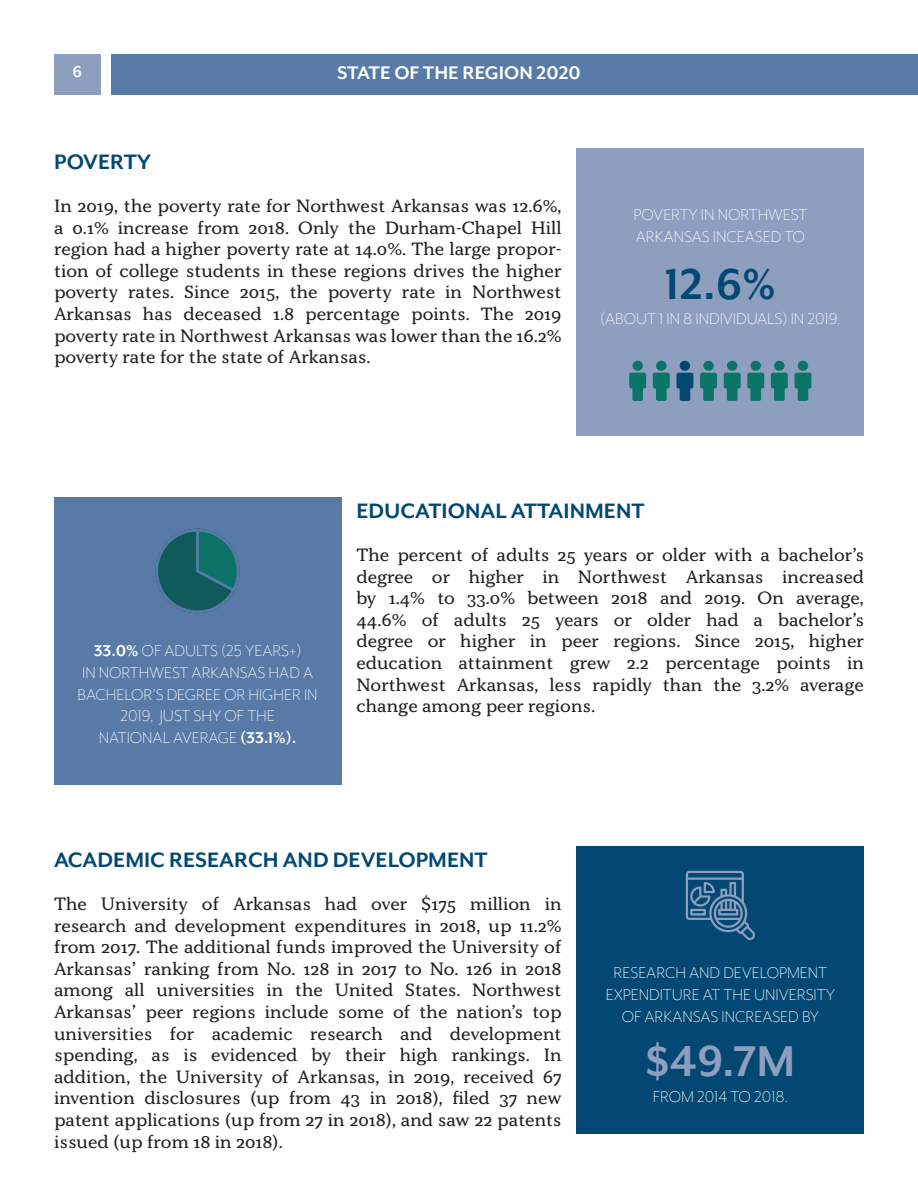
<style>
.page{position:relative;width:918px;height:1188px;background:#fff}
.page>*{position:absolute;margin:0;border:0;box-sizing:border-box;transform-origin:0 0}
.t1{font:700 49.5px "Mr Eaves Mod OT";color:#8e9ebf}
.t2{font:700 49.5px "Mr Eaves Mod OT";color:#024873}
.t3{font:700 24px "Mr Eaves Mod OT";color:#024873}
.t4{font:700 21px "Mr Eaves Mod OT";color:#fff}
.t5{font:18px/21.6px "Kopius";color:#231f20}
.t6{font:300 18px "Mr Eaves Mod OT";color:#fff}
.t7{font:700 18px "Mr Eaves Mod OT";color:#fff}
.s1{font-weight:700}
</style>
<div class="page">
<div style="left:54px;top:54px;width:46px;height:40px;background:#8e9ebf"></div>
<div style="left:111px;top:54px;width:807px;height:40px;background:#587aa6"></div>
<div style="left:577px;top:149px;width:287px;height:287px;background:#8e9ebf"></div>
<div style="left:54px;top:498px;width:287px;height:287px;background:#587aa6"></div>
<div style="left:577px;top:847px;width:287px;height:287px;background:#024873"></div>
<svg style="left:629px;top:373px;width:17px;height:28px"></svg>
<div style="left:632px;top:361px;width:11px;height:10px;background:#0a7468;border-radius:50%"></div>
<svg style="left:653px;top:373px;width:17px;height:28px"></svg>
<div style="left:656px;top:361px;width:11px;height:10px;background:#0a7468;border-radius:50%"></div>
<svg style="left:676px;top:373px;width:17px;height:28px"></svg>
<div style="left:680px;top:361px;width:10px;height:10px;background:#024873;border-radius:50%"></div>
<svg style="left:700px;top:373px;width:17px;height:28px"></svg>
<div style="left:703px;top:361px;width:11px;height:10px;background:#0a7468;border-radius:50%"></div>
<svg style="left:724px;top:373px;width:17px;height:28px"></svg>
<div style="left:727px;top:361px;width:10px;height:10px;background:#0a7468;border-radius:50%"></div>
<svg style="left:747px;top:373px;width:17px;height:28px"></svg>
<div style="left:751px;top:361px;width:10px;height:10px;background:#0a7468;border-radius:50%"></div>
<svg style="left:771px;top:373px;width:17px;height:28px"></svg>
<div style="left:774px;top:361px;width:11px;height:10px;background:#0a7468;border-radius:50%"></div>
<svg style="left:795px;top:373px;width:16px;height:28px"></svg>
<div style="left:798px;top:361px;width:10px;height:10px;background:#0a7468;border-radius:50%"></div>
<img style="left:155px;top:528px;width:85px;height:86px">
<svg style="left:686px;top:871px;width:69px;height:69px"></svg>
<p class="t7" style="left:72px;top:62px;width:11px">6</p>
<p class="t4" style="left:337px;top:62px;width:245px">STATE OF THE REGION 2020</p>
<p class="t3" style="left:54px;top:149px;width:99px">POVERTY</p>
<p class="t5" style="left:54px;top:195px;width:509px">In 2019, the poverty rate for Northwest Arkansas was 12.6%,</p>
<p class="t5" style="left:54px;top:216px;width:509px">a 0.1% increase from 2018. Only the Durham-Chapel Hill</p>
<p class="t5" style="left:54px;top:238px;width:509px">region had a higher poverty rate at 14.0%. The large propor&shy;tion of college students in these regions drives the higher</p>
<p class="t5" style="left:54px;top:281px;width:509px">poverty rates. Since 2015, the poverty rate in Northwest</p>
<p class="t5" style="left:54px;top:303px;width:509px">Arkansas has deceased 1.8 percentage points. The 2019</p>
<p class="t5" style="left:54px;top:324px;width:509px">poverty rate in Northwest Arkansas was lower than the 16.2%</p>
<p class="t5" style="left:54px;top:346px;width:318px">poverty rate for the state of Arkansas.</p>
<p class="t6" style="left:633px;top:205px;width:175px">POVERTY IN NORTHWEST</p>
<p class="t6" style="left:636px;top:227px;width:171px">ARKANSAS INCEASED TO</p>
<p class="t2" style="left:665px;top:257px;width:113px">12.6%</p>
<p class="t6" style="left:600px;top:309px;width:242px">(ABOUT 1 IN 8 INDIVIDUALS) IN 2019.</p>
<p class="t6" style="left:94px;top:641px;width:209px"><span class="s1">33.0%</span> OF ADULTS (25 YEARS+)</p>
<p class="t6" style="left:82px;top:663px;width:233px">IN NORTHWEST ARKANSAS HAD A</p>
<p class="t6" style="left:78px;top:685px;width:242px">BACHELOR’S DEGREE OR HIGHER IN</p>
<p class="t6" style="left:120px;top:706px;width:156px">2019, JUST SHY OF THE</p>
<p class="t6" style="left:99px;top:728px;width:199px">NATIONAL AVERAGE <span class="s1">(33.1%).</span></p>
<p class="t3" style="left:356px;top:498px;width:290px">EDUCATIONAL ATTAINMENT</p>
<p class="t5" style="left:356px;top:544px;width:509px">The percent of adults 25 years or older with a bachelor’s</p>
<p class="t5" style="left:356px;top:565px;width:509px">degree or higher in Northwest Arkansas increased by 1.4% to 33.0% between 2018 and 2019. On average,</p>
<p class="t5" style="left:356px;top:609px;width:509px">44.6% of adults 25 years or older had a bachelor’s</p>
<p class="t5" style="left:356px;top:630px;width:509px">degree or higher in peer regions. Since 2015, higher</p>
<p class="t5" style="left:356px;top:652px;width:509px">education attainment grew 2.2 percentage points in</p>
<p class="t5" style="left:356px;top:673px;width:509px">Northwest Arkansas, less rapidly than the 3.2% average</p>
<p class="t5" style="left:356px;top:695px;width:240px">change among peer regions.</p>
<p class="t3" style="left:54px;top:847px;width:435px">ACADEMIC RESEARCH AND DEVELOPMENT</p>
<p class="t5" style="left:54px;top:893px;width:509px">The University of Arkansas had over $175 million in</p>
<p class="t5" style="left:54px;top:914px;width:509px">research and development expenditures in 2018, up 11.2% from 2017. The additional funds improved the University of</p>
<p class="t5" style="left:54px;top:958px;width:509px">Arkansas’ ranking from No. 128 in 2017 to No. 126 in 2018 among all universities in the United States. Northwest</p>
<p class="t5" style="left:54px;top:1001px;width:509px">Arkansas’ peer regions include some of the nation’s top</p>
<p class="t5" style="left:54px;top:1022px;width:509px">universities for academic research and development</p>
<p class="t5" style="left:54px;top:1044px;width:509px">spending, as is evidenced by their high rankings. In</p>
<p class="t5" style="left:54px;top:1066px;width:509px">addition, the University of Arkansas, in 2019, received 67</p>
<p class="t5" style="left:54px;top:1087px;width:509px">invention disclosures (up from 43 in 2018), filed 37 new</p>
<p class="t5" style="left:54px;top:1109px;width:509px">patent applications (up from 27 in 2018), and saw 22 patents</p>
<p class="t5" style="left:54px;top:1130px;width:230px">issued (up from 18 in 2018).</p>
<p class="t6" style="left:614px;top:963px;width:215px">RESEARCH AND DEVELOPMENT</p>
<p class="t6" style="left:606px;top:985px;width:231px">EXPENDITURE AT THE UNIVERSITY</p>
<p class="t6" style="left:622px;top:1007px;width:199px">OF ARKANSAS INCREASED BY</p>
<p class="t1" style="left:646px;top:1035px;width:151px">$49.7M</p>
<p class="t6" style="left:653px;top:1086px;width:137px">FROM 2014 TO 2018.</p>
</div>
